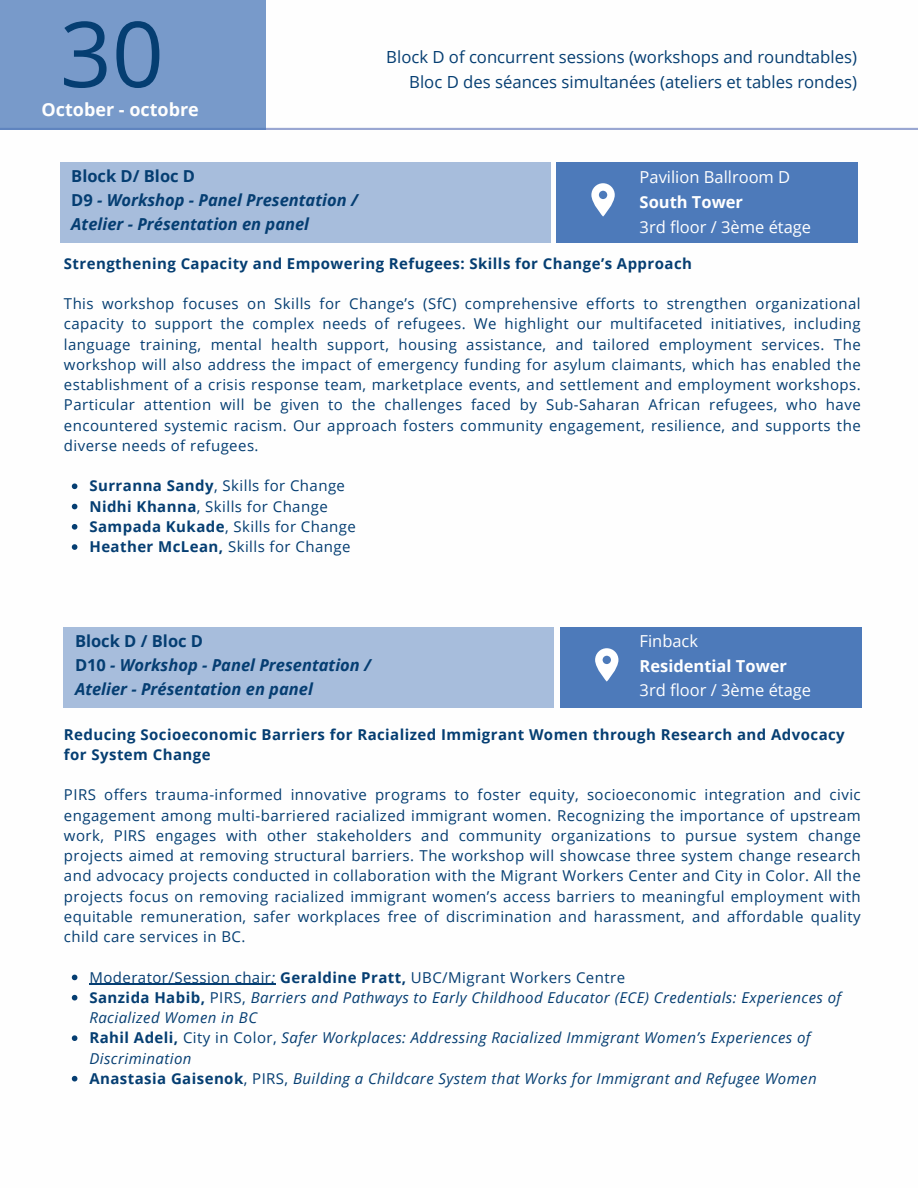
<style>
.page{position:relative;width:918px;height:1188px;background:#fff}
.page>*{position:absolute;margin:0;border:0;box-sizing:border-box;transform-origin:0 0}
.t1{font:91.05px "Open Sans";color:#053e72}
.t2{font:700 18px "Open Sans";color:#fefefe}
.t3{font:16.65px/25px "Open Sans";color:#053e72;text-align:right}
.t4{font:italic 700 16.5px/23.7px "Open Sans";color:#053e72}
.t5{font:16.5px/24.8px "Open Sans";color:#fff}
.t6{font:15px/20.2px "Open Sans";letter-spacing:.03em;color:#053e72;text-align:justify}
.t7{font:italic 15px/20.2px "Open Sans";letter-spacing:.03em;color:#053e72}
.t8{font:700 15px/20.2px "Open Sans";letter-spacing:.03em;color:#053e72}
.s1{font-style:normal}
.s2{font-weight:700}
.s3{font-style:italic}
.s4{font-weight:700;font-style:normal}
</style>
<div class="page">
<svg style="left:0;top:127px;width:918px;height:3px;background:#abb8da"></svg>
<div style="left:0;top:0;width:266px;height:129px;background:#789aca"></div>
<div style="left:556px;top:162px;width:301px;height:80px;background:#4d7aba"></div>
<div style="left:60px;top:162px;width:490px;height:80px;background:#a7bddc"></div>
<svg style="left:591px;top:183px;width:24px;height:34px"></svg>
<svg style="left:72px;top:483px;width:5px;height:6px"></svg>
<svg style="left:72px;top:504px;width:5px;height:5px"></svg>
<svg style="left:72px;top:524px;width:5px;height:6px"></svg>
<svg style="left:72px;top:544px;width:5px;height:6px"></svg>
<div style="left:560px;top:627px;width:301px;height:80px;background:#4d7aba"></div>
<div style="left:64px;top:627px;width:490px;height:80px;background:#a7bddc"></div>
<svg style="left:595px;top:648px;width:23px;height:34px"></svg>
<svg style="left:72px;top:975px;width:5px;height:5px"></svg>
<hr style="left:89px;top:984px;width:183px;height:1px;background:#053e72">
<svg style="left:72px;top:995px;width:5px;height:6px"></svg>
<svg style="left:72px;top:1035px;width:5px;height:6px"></svg>
<svg style="left:72px;top:1076px;width:5px;height:6px"></svg>
<p class="t1" style="left:60px;top:-10px;width:106px">30</p>
<h1 class="t2" style="left:42px;top:97px;width:159px">October - octobre</h1>
<p class="t3" style="left:386px;top:44px;width:472px">Block D of concurrent sessions (workshops and roundtables)<br>Bloc D des séances simultanées (ateliers et tables rondes)</p>
<h2 class="t4" style="left:71px;top:164px;width:288px"><span class="s1">Block D/ Bloc D<br>D9</span> - Workshop - Panel Presentation /<br>Atelier - Présentation en panel</h2>
<h1 class="t5" style="left:640px;top:164px;width:173px">Pavilion Ballroom D<br><span class="s2">South Tower<br></span>3rd floor / 3ème étage</h1>
<p class="t8" style="left:64px;top:253px;width:630px">Strengthening Capacity and Empowering Refugees: Skills for Change’s Approach</p>
<h2 class="t6" style="left:64px;top:293px;width:798px">This workshop focuses on Skills for Change’s (SfC) comprehensive efforts to strengthen organizational capacity to support the complex needs of refugees. We highlight our multifaceted initiatives, including language training, mental health support, housing assistance, and tailored employment services. The workshop will also address the impact of emergency funding for asylum claimants, which has enabled the establishment of a crisis response team, marketplace events, and settlement and employment workshops.<br>Particular attention will be given to the challenges faced by Sub-Saharan African refugees, who have encountered systemic racism. Our approach fosters community engagement, resilience, and supports the diverse needs of refugees.</h2>
<h3 class="t6" style="left:89px;top:475px;width:257px"><span class="s2">Surranna Sandy</span>, Skills for Change</h3>
<p class="t6" style="left:89px;top:496px;width:240px"><span class="s2">Nidhi Khanna</span>, Skills for Change</p>
<p class="t6" style="left:89px;top:516px;width:268px"><span class="s2">Sampada Kukade</span>, Skills for Change</p>
<p class="t6" style="left:89px;top:536px;width:263px"><span class="s2">Heather McLean,</span> Skills for Change</p>
<p class="t4" style="left:75px;top:629px;width:298px"><span class="s1">Block D / Bloc D<br>D10</span> - Workshop - Panel Presentation /<br>Atelier - Présentation en panel</p>
<h1 class="t5" style="left:640px;top:628px;width:173px">Finback<br><span class="s2">Residential Tower<br></span>3rd floor / 3ème étage</h1>
<p class="t8" style="left:64px;top:724px;width:782px">Reducing Socioeconomic Barriers for Racialized Immigrant Women through Research and Advocacy for System Change</p>
<h2 class="t6" style="left:64px;top:784px;width:798px">PIRS offers trauma-informed innovative programs to foster equity, socioeconomic integration and civic engagement among multi-barriered racialized immigrant women. Recognizing the importance of upstream work, PIRS engages with other stakeholders and community organizations to pursue system change projects aimed at removing structural barriers. The workshop will showcase three system change research and advocacy projects conducted in collaboration with the Migrant Workers Center and City in Color. All the projects focus on removing racialized immigrant women’s access barriers to meaningful employment with equitable remuneration, safer workplaces free of discrimination and harassment, and affordable quality child care services in BC.</h2>
<h3 class="t6" style="left:89px;top:967px;width:537px">Moderator/Session chair<span class="s3">:</span> <span class="s2">Geraldine Pratt,</span> UBC/Migrant Workers Centre</h3>
<p class="t7" style="left:89px;top:987px;width:753px"><span class="s4">Sanzida Habib,</span> <span class="s1">PIRS,</span> Barriers and Pathways to Early Childhood Educator (ECE) Credentials: Experiences of<br>Racialized Women in BC</p>
<p class="t7" style="left:89px;top:1027px;width:723px"><span class="s4">Rahil Adeli,</span> <span class="s1">City in Color,</span> Safer Workplaces: Addressing Racialized Immigrant Women’s Experiences of<br>Discrimination</p>
<p class="t7" style="left:89px;top:1068px;width:729px"><span class="s4">Anastasia Gaisenok</span><span class="s1">, PIRS,</span> Building a Childcare System that Works for Immigrant and Refugee Women</p>
</div>
